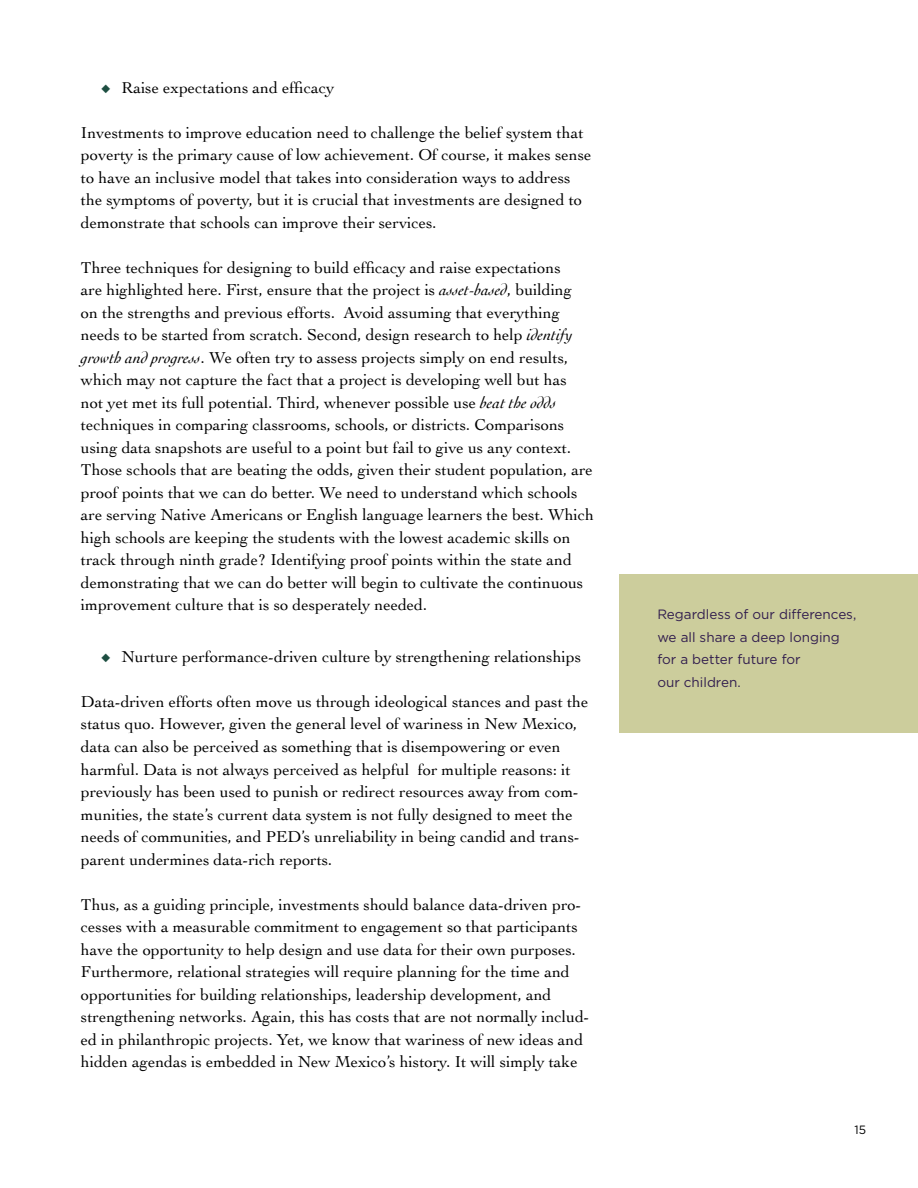
<style>
.page{position:relative;width:918px;height:1188px;background:#fff}
.page>*{position:absolute;margin:0;border:0;box-sizing:border-box;transform-origin:0 0}
.t1{font:16.5px/22.5px "Cochin";color:#000}
.t2{font:13.5px/22.5px "Gotham";color:#321e4e}
.t3{font:12px "Gotham";color:#000}
.s1{color:#1d4e41}
.s2{font-style:italic}
</style>
<div class="page">
<div style="left:619px;top:575px;width:299px;height:158px;background:#cccd9c"></div>
<p class="t1" style="left:101px;top:76px;width:235px"><span class="s1">◆</span> Raise expectations and efficacy</p>
<p class="t1" style="left:81px;top:121px;width:512px">Investments to improve education need to challenge the belief system that poverty is the primary cause of low achievement. Of course, it makes sense to have an inclusive model that takes into consideration ways to address the symptoms of poverty, but it is crucial that investments are designed to demonstrate that schools can improve their services.</p>
<p class="t1" style="left:81px;top:256px;width:515px">Three techniques for designing to build efficacy and raise expectations<br>are highlighted here. First, ensure that the project is <span class="s2">asset-based</span>, building<br>on the strengths and previous efforts. Avoid assuming that everything needs to be started from scratch. Second, design research to help <span class="s2">identify growth and progress</span>. We often try to assess projects simply on end results, which may not capture the fact that a project is developing well but has<br>not yet met its full potential. Third, whenever possible use <span class="s2">beat the odds </span>techniques in comparing classrooms, schools, or districts. Comparisons using data snapshots are useful to a point but fail to give us any context.<br>Those schools that are beating the odds, given their student population, are proof points that we can do better. We need to understand which schools are serving Native Americans or English language learners the best. Which high schools are keeping the students with the lowest academic skills on track through ninth grade? Identifying proof points within the state and demonstrating that we can do better will begin to cultivate the continuous improvement culture that is so desperately needed.</p>
<p class="t1" style="left:101px;top:645px;width:481px"><span class="s1">◆</span> Nurture performance-driven culture by strengthening relationships</p>
<p class="t1" style="left:81px;top:690px;width:509px">Data-driven efforts often move us through ideological stances and past the status quo. However, given the general level of wariness in New Mexico, data can also be perceived as something that is disempowering or even harmful. Data is not always perceived as helpful for multiple reasons: it previously has been used to punish or redirect resources away from com&shy;munities, the state’s current data system is not fully designed to meet the needs of communities, and PED ’s unreliability in being candid and trans&shy;parent undermines data-rich reports.</p>
<p class="t1" style="left:81px;top:893px;width:510px">Thus, as a guiding principle, investments should balance data-driven pro&shy;cesses with a measurable commitment to engagement so that participants have the opportunity to help design and use data for their own purposes.<br>Furthermore, relational strategies will require planning for the time and opportunities for building relationships, leadership development, and strengthening networks. Again, this has costs that are not normally includ&shy;ed in philanthropic projects. Yet, we know that wariness of new ideas and hidden agendas is embedded in New Mexico’s history. It will simply take</p>
<p class="t2" style="left:657px;top:603px;width:201px">Regardless of our differences, we all share a deep longing for a better future for<br>our children.</p>
<p class="t3" style="left:855px;top:1123px;width:13px">15</p>
</div>
